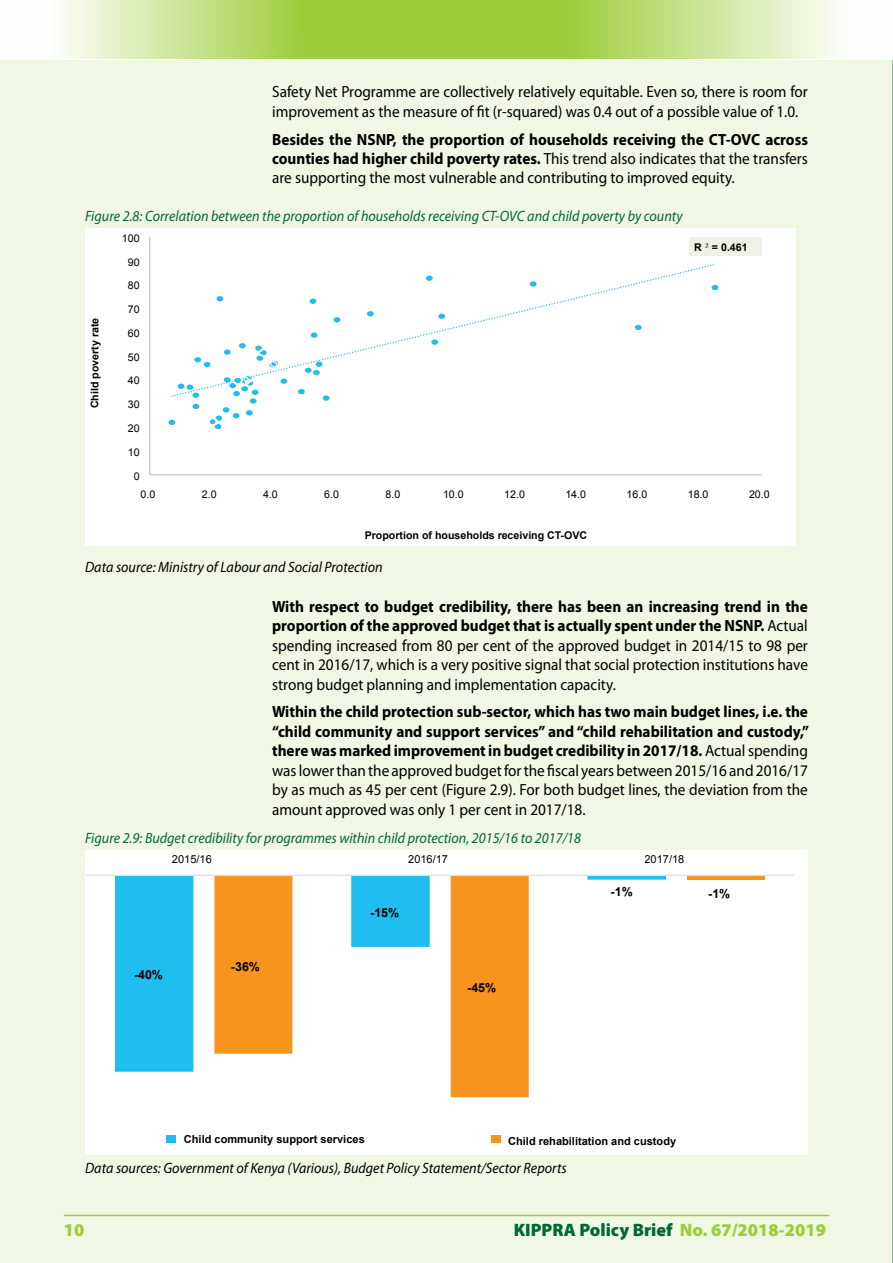
<style>
.page{position:relative;width:893px;height:1263px;background:#fff}
.page>*{position:absolute;margin:0;border:0;box-sizing:border-box;transform-origin:0 0}
.t1{font:900 18px "Myriad Pro";color:#006831}
.t2{font:900 18px "Myriad Pro";color:#9fcc3b}
.t3{font:16.2px/19.5px "Myriad Pro";color:#000;text-align:justify;scale:.94 1}
.t4{font:700 16.2px/19.5px "Myriad Pro";color:#000;text-align:justify;scale:.94 1}
.t5{font:italic 15px "Myriad Pro";color:#006831;scale:.94 1}
.t6{font:italic 15px "Myriad Pro";color:#000;scale:.94 1}
.t7{font:700 12.45px "Arial";color:#000}
.t8{font:700 11.1px "Arial";color:#000}
.t9{font:11.1px "Arial";color:#000}
.t10{font:10.65px "Arial";color:#000}
.t11{font:700 10.65px "Arial";color:#000}
.s1{font-weight:700}
.s2{font-weight:400}
.s3{color:#9fcc3b}
</style>
<div class="page">
<div style="left:0;top:60px;width:893px;height:1203px;background:#f0f7e4"></div>
<hr style="left:64px;top:1215px;width:765px;height:1px;background:#9fcc3b">
<svg style="left:62px;top:0;width:378px;height:59px"></svg>
<svg style="left:440px;top:0;width:396px;height:59px"></svg>
<div style="left:85px;top:229px;width:710px;height:317px;background:#fff"></div>
<hr style="left:149px;top:237px;width:1px;height:238px;background:#cbcbcb">
<hr style="left:150px;top:474px;width:612px;height:1px;background:#cbcbcb">
<svg style="left:171px;top:264px;width:546px;height:134px"></svg>
<div style="left:689px;top:237px;width:73px;height:19px;background:#f1f0e8"></div>
<svg style="left:705px;top:243px;width:4px;height:4px"></svg>
<div style="left:85px;top:850px;width:723px;height:304px;background:#fff"></div>
<div style="left:115px;top:876px;width:79px;height:196px;background:#20bdef"></div>
<svg style="left:214px;top:876px;width:551px;height:221px"></svg>
<hr style="left:86px;top:875px;width:708px;height:1px;background:#e0e1e0">
<div style="left:166px;top:1135px;width:10px;height:8px;background:#20bdef"></div>
<div style="left:491px;top:1135px;width:9px;height:8px;background:#f7941e"></div>
<p class="t3" style="left:272px;top:82px;width:571px">Safety Net Programme are collectively relatively equitable. Even so, there is room for improvement as the measure of fit (r-squared) was 0.4 out of a possible value of 1.0.</p>
<p class="t3" style="left:272px;top:129px;width:571px"><span class="s1">Besides the NSNP, the proportion of households receiving the CT-OVC across counties had higher child poverty rates.</span> This trend also indicates that the transfers are supporting the most vulnerable and contributing to improved equity.</p>
<p class="t5" style="left:85px;top:207px;width:637px">Figure 2.8: Correlation between the proportion of households receiving CT-OVC and child poverty by county</p>
<p class="t11" style="left:694px;top:240px;width:55px">R = 0.461</p>
<p class="t10" style="left:122px;top:231px;width:19px">100</p>
<p class="t10" style="left:128px;top:254px;width:13px">90</p>
<p class="t10" style="left:128px;top:278px;width:13px">80</p>
<p class="t11" style="left:87px;top:408px;width:92px;rotate:-90deg">Child poverty rate</p>
<p class="t10" style="left:128px;top:302px;width:13px">70</p>
<p class="t10" style="left:128px;top:326px;width:13px">60</p>
<p class="t10" style="left:128px;top:350px;width:13px">50</p>
<p class="t10" style="left:128px;top:373px;width:13px">40</p>
<p class="t10" style="left:128px;top:397px;width:13px">30</p>
<p class="t10" style="left:128px;top:421px;width:13px">20</p>
<p class="t10" style="left:128px;top:445px;width:13px">10</p>
<p class="t10" style="left:134px;top:468px;width:7px">0</p>
<p class="t10" style="left:141px;top:487px;width:16px">0.0</p>
<p class="t10" style="left:202px;top:487px;width:16px">2.0</p>
<p class="t10" style="left:263px;top:487px;width:16px">4.0</p>
<p class="t10" style="left:324px;top:487px;width:16px">6.0</p>
<p class="t10" style="left:385px;top:487px;width:16px">8.0</p>
<p class="t10" style="left:443px;top:487px;width:22px">10.0</p>
<p class="t10" style="left:504px;top:487px;width:22px">12.0</p>
<p class="t10" style="left:565px;top:487px;width:22px">14.0</p>
<p class="t10" style="left:627px;top:487px;width:22px">16.0</p>
<p class="t10" style="left:688px;top:487px;width:22px">18.0</p>
<p class="t10" style="left:749px;top:487px;width:22px">20.0</p>
<p class="t11" style="left:365px;top:527px;width:224px">Proportion of households receiving CT-OVC</p>
<p class="t6" style="left:85px;top:558px;width:318px">Data source: Ministry of Labour and Social Protection</p>
<p class="t3" style="left:272px;top:596px;width:572px"><span class="s1">With respect to budget credibility, there has been an increasing trend in the proportion of the approved budget that is actually spent under the NSNP.</span> Actual spending increased from 80 per cent of the approved budget in 2014/15 to 98 per cent in 2016/17, which is a very positive signal that social protection institutions have strong budget planning and implementation capacity.</p>
<p class="t4" style="left:272px;top:702px;width:573px">Within the child protection sub-sector, which has two main budget lines, i.e. the “child community and support services” and “child rehabilitation and custody,” there was marked improvement in budget credibility in 2017/18. <span class="s2">Actual spending was lower than the approved budget for the fiscal years between 2015/16 and 2016/17 by as much as 45 per cent (Figure 2.9). For both budget lines, the deviation from the amount approved was only 1 per cent in 2017/18.</span></p>
<p class="t5" style="left:85px;top:828px;width:529px">Figure 2.9: Budget credibility for programmes within child protection, 2015/16 to 2017/18</p>
<p class="t9" style="left:172px;top:852px;width:41px">2015/16</p>
<p class="t9" style="left:408px;top:852px;width:41px">2016/17</p>
<p class="t9" style="left:644px;top:852px;width:41px">2017/18</p>
<p class="t7" style="left:370px;top:904px;width:30px">-15%</p>
<p class="t7" style="left:611px;top:883px;width:24px">-1%</p>
<p class="t7" style="left:134px;top:966px;width:30px">-40%</p>
<p class="t7" style="left:231px;top:958px;width:30px">-36%</p>
<p class="t7" style="left:467px;top:980px;width:30px">-45%</p>
<p class="t7" style="left:708px;top:885px;width:24px">-1%</p>
<p class="t8" style="left:184px;top:1132px;width:182px">Child community support services</p>
<p class="t8" style="left:508px;top:1134px;width:170px">Child rehabilitation and custody</p>
<p class="t6" style="left:85px;top:1158px;width:514px">Data sources: Government of Kenya (Various), Budget Policy Statement/Sector Reports</p>
<p class="t2" style="left:64px;top:1218px;width:22px">10</p>
<p class="t1" style="left:514px;top:1218px;width:314px">KIPPRA Policy Brief <span class="s3">No. 67/2018-2019</span></p>
</div>
